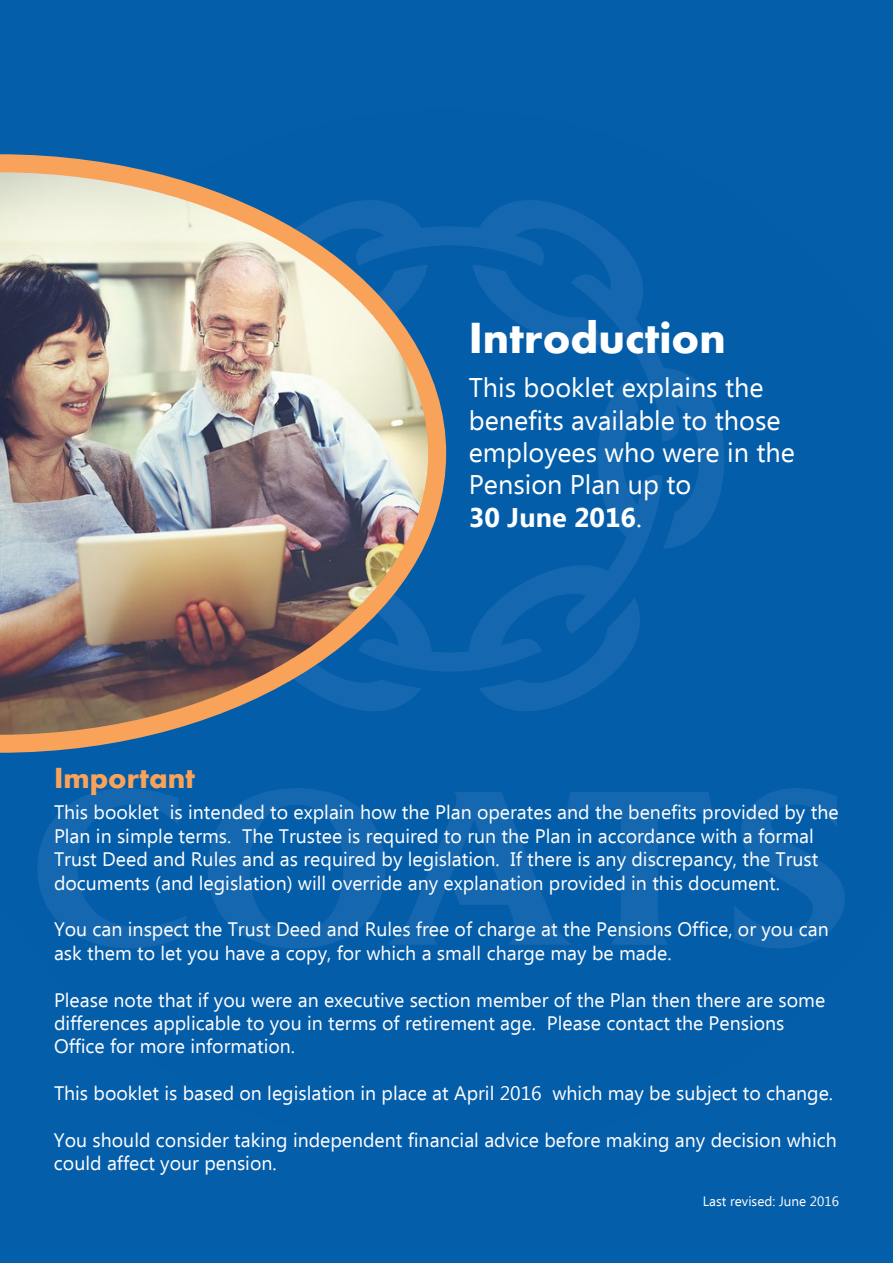
<style>
.page{position:relative;width:893px;height:1263px;background:#055eaa}
.page>*{position:absolute;margin:0;border:0;box-sizing:border-box;transform-origin:0 0}
.t1{font:700 45px "Aharoni";color:#fff}
.t2{font:700 30px "Aharoni";color:#f9a25a}
.t3{font:27px/32.4px "Ebrima";color:#fff}
.t4{font:19.5px/23.4px "Ebrima";color:#fff}
.t5{font:13.5px "Ebrima";color:#fff}
.s1{font-weight:700}
</style>
<div class="page">
<div style="left:0;top:109px;width:893px;height:1042px;background:#045da9"></div>
<svg style="left:37px;top:788px;width:150px;height:160px;background:#0a61ab"></svg>
<svg style="left:734px;top:788px;width:111px;height:160px;background:#0c62ab"></svg>
<svg style="left:208px;top:788px;width:506px;height:160px;background:#0a61ab"></svg>
<svg style="left:455px;top:549px;width:207px;height:122px;background:#0960aa"></svg>
<svg style="left:455px;top:192px;width:269px;height:357px;background:#085faa"></svg>
<svg style="left:472px;top:265px;width:135px;height:85px;background:#0a61ab"></svg>
<svg style="left:479px;top:598px;width:171px;height:120px;background:#0b61ab"></svg>
<div style="left:686px;top:1196px;width:153px;height:13px;background:#055eaa"></div>
<img style="left:0;top:145px;width:455px;height:617px">
<h1 class="t1" style="left:469px;top:320px;width:258px">Introduction</h1>
<h3 class="t3" style="left:469px;top:373px;width:328px">This booklet explains the benefits available to those employees who were in the<br>Pension Plan up to<br><span class="s1">30 June 2016</span>.</h3>
<h2 class="t2" style="left:54px;top:765px;width:143px">Important</h2>
<p class="t4" style="left:54px;top:802px;width:786px">This booklet is intended to explain how the Plan operates and the benefits provided by the Plan in simple terms. The Trustee is required to run the Plan in accordance with a formal Trust Deed and Rules and as required by legislation. If there is any discrepancy, the Trust documents (and legislation) will override any explanation provided in this document.</p>
<p class="t4" style="left:54px;top:919px;width:776px">You can inspect the Trust Deed and Rules free of charge at the Pensions Office, or you can ask them to let you have a copy, for which a small charge may be made.</p>
<p class="t4" style="left:54px;top:989px;width:773px">Please note that if you were an executive section member of the Plan then there are some differences applicable to you in terms of retirement age. Please contact the Pensions<br>Office for more information.</p>
<p class="t4" style="left:54px;top:1083px;width:781px">This booklet is based on legislation in place at April 2016 which may be subject to change.</p>
<p class="t4" style="left:54px;top:1130px;width:784px">You should consider taking independent financial advice before making any decision which could affect your pension.</p>
<p class="t5" style="left:703px;top:1192px;width:138px">Last revised: June 2016</p>
</div>
